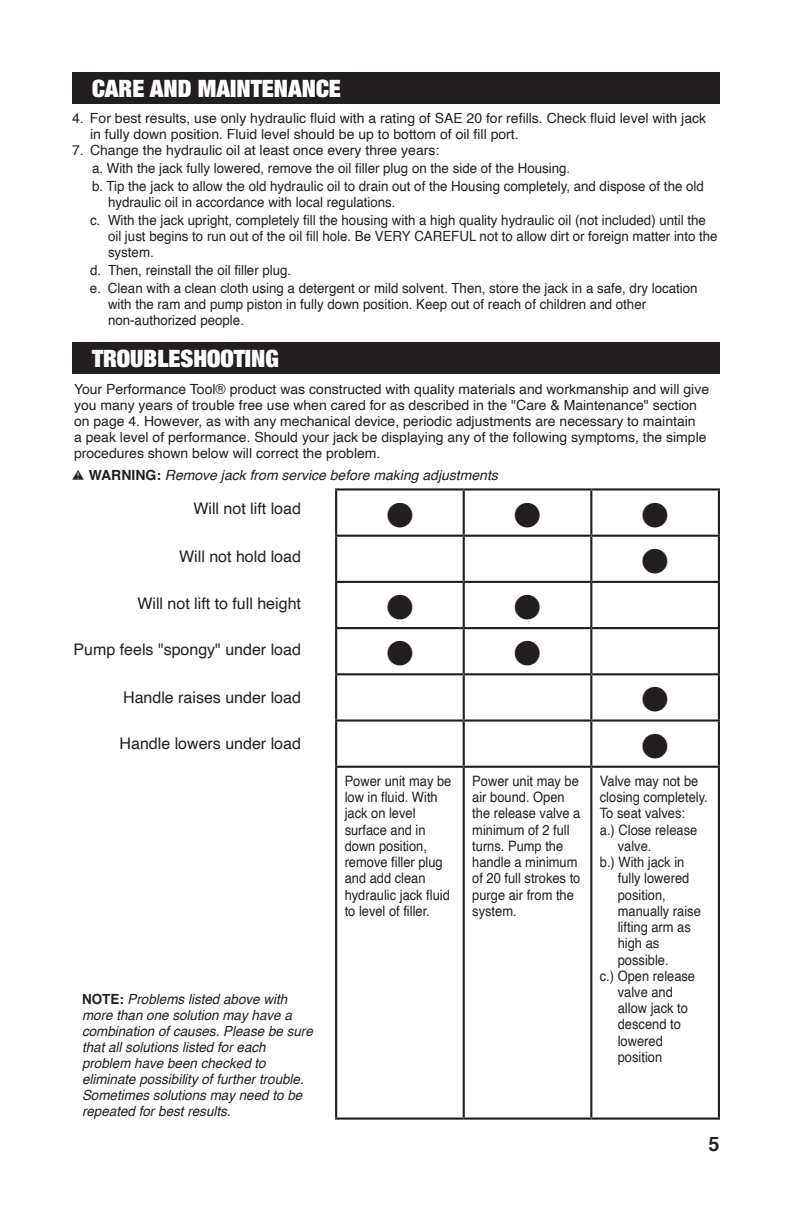
<style>
.page{position:relative;width:792px;height:1224px;background:#fff}
.page>*{position:absolute;margin:0;border:0;box-sizing:border-box;transform-origin:0 0}
.t1{font:34.2px "Zapf Dingbats";color:#231f20}
.t2{font:900 expanded 24px "Helvetica Neue";color:#fff}
.t3{font:700 20px "Helvetica";color:#231f20}
.t4{font:16px "Helvetica";color:#231f20}
.t5{font:14.4px/16.2px "Helvetica";color:#231f20;scale:.9 1}
.list_2{font:14px/16px "Helvetica";color:#231f20;scale:.95 1}
.list_2-2{font:14px/16px "Helvetica";color:#231f20}
.list_2-3{font:italic 14px/16px "Helvetica";color:#231f20;scale:.96 1}
.list_2-4{font:italic 14px "Helvetica";color:#231f20}
.s1{font-weight:700;font-style:normal}
</style>
<div class="page">
<hr style="left:335px;top:488px;width:129px;height:3px;background:#231f20">
<hr style="left:335px;top:491px;width:2px;height:44px;background:#231f20">
<hr style="left:464px;top:488px;width:127px;height:3px;background:#231f20">
<hr style="left:463px;top:491px;width:2px;height:44px;background:#231f20">
<hr style="left:591px;top:488px;width:129px;height:3px;background:#231f20">
<hr style="left:590px;top:491px;width:2px;height:44px;background:#231f20">
<hr style="left:718px;top:491px;width:2px;height:44px;background:#231f20">
<hr style="left:335px;top:535px;width:129px;height:2px;background:#231f20">
<hr style="left:335px;top:537px;width:2px;height:44px;background:#231f20">
<hr style="left:464px;top:535px;width:127px;height:2px;background:#231f20">
<hr style="left:463px;top:537px;width:2px;height:44px;background:#231f20">
<hr style="left:591px;top:535px;width:129px;height:2px;background:#231f20">
<hr style="left:590px;top:537px;width:2px;height:44px;background:#231f20">
<hr style="left:718px;top:537px;width:2px;height:44px;background:#231f20">
<hr style="left:335px;top:581px;width:129px;height:2px;background:#231f20">
<hr style="left:335px;top:583px;width:2px;height:44px;background:#231f20">
<hr style="left:464px;top:581px;width:127px;height:2px;background:#231f20">
<hr style="left:463px;top:583px;width:2px;height:44px;background:#231f20">
<hr style="left:591px;top:581px;width:129px;height:2px;background:#231f20">
<hr style="left:590px;top:583px;width:2px;height:44px;background:#231f20">
<hr style="left:718px;top:583px;width:2px;height:44px;background:#231f20">
<hr style="left:335px;top:627px;width:129px;height:2px;background:#231f20">
<hr style="left:335px;top:629px;width:2px;height:44px;background:#231f20">
<hr style="left:464px;top:627px;width:127px;height:2px;background:#231f20">
<hr style="left:463px;top:629px;width:2px;height:44px;background:#231f20">
<hr style="left:591px;top:627px;width:129px;height:2px;background:#231f20">
<hr style="left:590px;top:629px;width:2px;height:44px;background:#231f20">
<hr style="left:718px;top:629px;width:2px;height:44px;background:#231f20">
<hr style="left:335px;top:673px;width:129px;height:2px;background:#231f20">
<hr style="left:335px;top:675px;width:2px;height:44px;background:#231f20">
<hr style="left:464px;top:673px;width:127px;height:2px;background:#231f20">
<hr style="left:463px;top:675px;width:2px;height:44px;background:#231f20">
<hr style="left:591px;top:673px;width:129px;height:2px;background:#231f20">
<hr style="left:590px;top:675px;width:2px;height:44px;background:#231f20">
<hr style="left:718px;top:675px;width:2px;height:44px;background:#231f20">
<hr style="left:335px;top:719px;width:129px;height:3px;background:#231f20">
<hr style="left:335px;top:722px;width:2px;height:44px;background:#231f20">
<hr style="left:464px;top:719px;width:127px;height:3px;background:#231f20">
<hr style="left:463px;top:722px;width:2px;height:44px;background:#231f20">
<hr style="left:591px;top:719px;width:129px;height:3px;background:#231f20">
<hr style="left:590px;top:722px;width:2px;height:44px;background:#231f20">
<hr style="left:718px;top:722px;width:2px;height:44px;background:#231f20">
<hr style="left:335px;top:766px;width:129px;height:2px;background:#231f20">
<hr style="left:335px;top:768px;width:2px;height:349px;background:#231f20">
<hr style="left:464px;top:766px;width:127px;height:2px;background:#231f20">
<hr style="left:463px;top:768px;width:2px;height:349px;background:#231f20">
<hr style="left:591px;top:766px;width:129px;height:2px;background:#231f20">
<hr style="left:590px;top:768px;width:2px;height:349px;background:#231f20">
<hr style="left:718px;top:768px;width:2px;height:349px;background:#231f20">
<hr style="left:335px;top:1117px;width:129px;height:3px;background:#231f20">
<hr style="left:464px;top:1117px;width:127px;height:3px;background:#231f20">
<hr style="left:591px;top:1117px;width:129px;height:3px;background:#231f20">
<div style="left:72px;top:342px;width:648px;height:31px;background:#231f20"></div>
<div style="left:72px;top:72px;width:648px;height:31px;background:#231f20"></div>
<p class="t2" style="left:92px;top:73px;width:250px">CARE AND MAINTENANCE</p>
<p class="list_2-2" style="left:90px;top:110px;width:618px;text-indent:-18px">4. For best results, use only hydraulic fluid with a rating of SAE 20 for refills. Check fluid level with jack in fully down position. Fluid level should be up to bottom of oil fill port.</p>
<p class="list_2-2" style="left:72px;top:142px;width:369px">7. Change the hydraulic oil at least once every three years:</p>
<p class="list_2" style="left:92px;top:160px;width:505px">a. With the jack fully lowered, remove the oil filler plug on the side of the Housing.</p>
<p class="list_2" style="left:92px;top:178px;width:646px">b. Tip the jack to allow the old hydraulic oil to drain out of the Housing completely, and dispose of the old</p>
<p class="list_2" style="left:108px;top:194px;width:304px">hydraulic oil in accordance with local regulations.</p>
<p class="list_2" style="left:108px;top:212px;width:643px;text-indent:-18px">c. With the jack upright, completely fill the housing with a high quality hydraulic oil (not included) until the oil just begins to run out of the oil fill hole. Be VERY CAREFUL not to allow dirt or foreign matter into the</p>
<p class="list_2" style="left:108px;top:244px;width:50px">system.</p>
<p class="list_2" style="left:90px;top:262px;width:213px">d. Then, reinstall the oil filler plug.</p>
<p class="list_2" style="left:90px;top:280px;width:641px">e. Clean with a clean cloth using a detergent or mild solvent. Then, store the jack in a safe, dry location</p>
<p class="list_2" style="left:108px;top:296px;width:568px">with the ram and pump piston in fully down position. Keep out of reach of children and other</p>
<p class="list_2" style="left:108px;top:312px;width:145px">non-authorized people.</p>
<p class="t2" style="left:92px;top:343px;width:188px">TROUBLESHOOTING</p>
<p class="list_2-2" style="left:74px;top:382px;width:637px">Your Performance Tool® product was constructed with quality materials and workmanship and will give you many years of trouble free use when cared for as described in the "Care &amp; Maintenance" section on page 4. However, as with any mechanical device, periodic adjustments are necessary to maintain<br>a peak level of performance. Should your jack be displaying any of the following symptoms, the simple procedures shown below will correct the problem.</p>
<p class="list_2-4" style="left:89px;top:464px;width:411px"><span class="s1">WARNING:</span> Remove jack from service before making adjustments</p>
<p class="t4" style="left:193px;top:496px;width:109px">Will not lift load</p>
<p class="t4" style="left:179px;top:544px;width:123px">Will not hold load</p>
<p class="t4" style="left:137px;top:591px;width:165px">Will not lift to full height</p>
<p class="t4" style="left:74px;top:637px;width:229px">Pump feels "spongy" under load</p>
<p class="t4" style="left:123px;top:685px;width:179px">Handle raises under load</p>
<p class="t4" style="left:120px;top:731px;width:183px">Handle lowers under load</p>
<p class="list_2-3" style="left:82px;top:992px;width:242px"><span class="s1">NOTE:</span> Problems listed above with more than one solution may have a combination of causes. Please be sure that all solutions listed for each problem have been checked to eliminate possibility of further trouble.<br>Sometimes solutions may need to be repeated for best results.</p>
<p class="t1" style="left:386px;top:499px;width:29px">●</p>
<p class="t1" style="left:514px;top:499px;width:29px">●</p>
<p class="t1" style="left:642px;top:499px;width:29px">●</p>
<p class="t1" style="left:642px;top:545px;width:29px">●</p>
<p class="t1" style="left:386px;top:591px;width:29px">●</p>
<p class="t1" style="left:514px;top:591px;width:29px">●</p>
<p class="t1" style="left:386px;top:637px;width:29px">●</p>
<p class="t1" style="left:514px;top:637px;width:29px">●</p>
<p class="t1" style="left:642px;top:683px;width:29px">●</p>
<p class="t1" style="left:642px;top:730px;width:29px">●</p>
<p class="t5" style="left:345px;top:773px;width:120px">Power unit may be low in fluid. With jack on level surface and in down position, remove filler plug and add clean hydraulic jack fluid to level of filler.</p>
<p class="t5" style="left:472px;top:773px;width:122px">Power unit may be air bound. Open the release valve a minimum of 2 full turns. Pump the handle a minimum of 20 full strokes to purge air from the system.</p>
<p class="t5" style="left:600px;top:773px;width:121px">Valve may not be closing completely.</p>
<p class="t5" style="left:600px;top:806px;width:96px">To seat valves:</p>
<p class="t5" style="left:600px;top:822px;width:110px">a.) Close release</p>
<p class="t5" style="left:618px;top:838px;width:39px">valve.</p>
<p class="t5" style="left:600px;top:854px;width:95px">b.) With jack in</p>
<p class="t5" style="left:618px;top:871px;width:81px">fully lowered</p>
<p class="t5" style="left:618px;top:887px;width:55px">position,</p>
<p class="t5" style="left:618px;top:903px;width:94px">manually raise</p>
<p class="t5" style="left:618px;top:919px;width:83px">lifting arm as</p>
<p class="t5" style="left:618px;top:936px;width:48px">high as</p>
<p class="t5" style="left:618px;top:952px;width:58px">possible.</p>
<p class="t5" style="left:600px;top:968px;width:107px">c.) Open release</p>
<p class="t5" style="left:618px;top:984px;width:63px">valve and</p>
<p class="t5" style="left:618px;top:1000px;width:79px">allow jack to</p>
<p class="t5" style="left:618px;top:1017px;width:72px">descend to</p>
<p class="t5" style="left:618px;top:1033px;width:52px">lowered</p>
<p class="t5" style="left:618px;top:1049px;width:51px">position</p>
<p class="t3" style="left:708px;top:1127px;width:13px">5</p>
</div>
